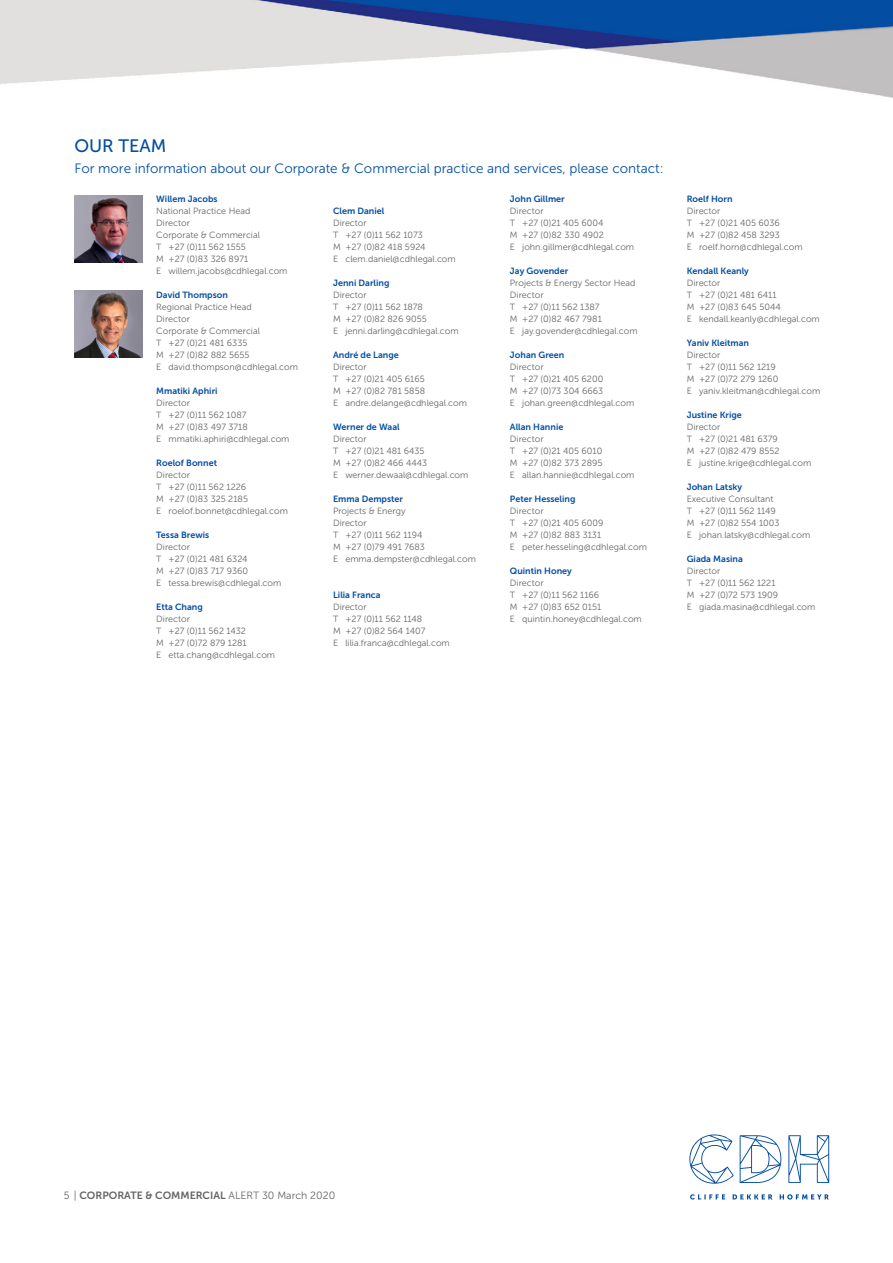
<style>
.page{position:relative;width:893px;height:1263px;background:#fff}
.page>*{position:absolute;margin:0;border:0;box-sizing:border-box;transform-origin:0 0}
.t1{font:18px "Museo Sans 500";color:#034ea2}
.t2{font:13.5px "Museo Sans 300";color:#034ea2}
.t3{font:10.5px "Museo Sans 700";color:#636466}
.t4{font:9px/12px "Museo Sans 300";color:#636466}
.t5{font:9px "Museo Sans 700";color:#034ea2}
.s1{font-family:"Museo Sans 300"}
</style>
<div class="page">
<img style="left:0;top:0;width:893px;height:98px">
<svg style="left:690px;top:1194px;width:139px;height:5px"></svg>
<svg style="left:689px;top:1134px;width:45px;height:50px"></svg>
<svg style="left:740px;top:1135px;width:41px;height:48px"></svg>
<svg style="left:788px;top:1135px;width:41px;height:48px"></svg>
<img style="left:74px;top:195px;width:69px;height:68px">
<img style="left:74px;top:290px;width:69px;height:68px">
<h1 class="t1" style="left:74px;top:136px;width:93px">OUR TEAM</h1>
<h2 class="t2" style="left:74px;top:161px;width:591px">For more information about our Corporate &amp; Commercial practice and services, please contact:</h2>
<p class="t5" style="left:156px;top:194px;width:63px">Willem Jacobs</p>
<p class="t4" style="left:156px;top:205px;width:133px">National Practice Head<br>Director<br>Corporate &amp; Commercial<br>T +27 (0)11 562 1555<br>M +27 (0)83 326 8971<br>E willem.jacobs@cdhlegal.com</p>
<p class="t5" style="left:156px;top:290px;width:73px">David Thompson</p>
<p class="t4" style="left:156px;top:301px;width:143px">Regional Practice Head<br>Director<br>Corporate &amp; Commercial<br>T +27 (0)21 481 6335<br>M +27 (0)82 882 5655<br>E david.thompson@cdhlegal.com</p>
<p class="t5" style="left:156px;top:386px;width:63px">Mmatiki Aphiri</p>
<p class="t4" style="left:156px;top:397px;width:135px">Director<br>T +27 (0)11 562 1087<br>M +27 (0)83 497 3718<br>E mmatiki.aphiri@cdhlegal.com</p>
<p class="t5" style="left:156px;top:458px;width:62px">Roelof Bonnet</p>
<p class="t4" style="left:156px;top:469px;width:133px">Director<br>T +27 (0)11 562 1226<br>M +27 (0)83 325 2185<br>E roelof.bonnet@cdhlegal.com</p>
<p class="t5" style="left:156px;top:530px;width:54px">Tessa Brewis</p>
<p class="t4" style="left:156px;top:541px;width:127px">Director<br>T +27 (0)21 481 6324<br>M +27 (0)83 717 9360<br>E tessa.brewis@cdhlegal.com</p>
<p class="t5" style="left:156px;top:602px;width:48px">Etta Chang</p>
<p class="t4" style="left:156px;top:613px;width:120px">Director<br>T +27 (0)11 562 1432<br>M +27 (0)72 879 1281<br>E etta.chang@cdhlegal.com</p>
<p class="t5" style="left:510px;top:194px;width:56px">John Gillmer</p>
<p class="t4" style="left:510px;top:205px;width:126px">Director<br>T +27 (0)21 405 6004<br>M +27 (0)82 330 4902<br>E john.gillmer@cdhlegal.com</p>
<p class="t5" style="left:510px;top:266px;width:60px">Jay Govender</p>
<p class="t4" style="left:510px;top:277px;width:129px">Projects &amp; Energy Sector Head<br>Director<br>T +27 (0)11 562 1387<br>M +27 (0)82 467 7981<br>E jay.govender@cdhlegal.com</p>
<p class="t5" style="left:510px;top:350px;width:56px">Johan Green</p>
<p class="t4" style="left:510px;top:361px;width:126px">Director<br>T +27 (0)21 405 6200<br>M +27 (0)73 304 6663<br>E johan.green@cdhlegal.com</p>
<p class="t5" style="left:510px;top:422px;width:55px">Allan Hannie</p>
<p class="t4" style="left:510px;top:433px;width:126px">Director<br>T +27 (0)21 405 6010<br>M +27 (0)82 373 2895<br>E allan.hannie@cdhlegal.com</p>
<p class="t5" style="left:510px;top:494px;width:67px">Peter Hesseling</p>
<p class="t4" style="left:510px;top:505px;width:139px">Director<br>T +27 (0)21 405 6009<br>M +27 (0)82 883 3131<br>E peter.hesseling@cdhlegal.com</p>
<p class="t5" style="left:510px;top:566px;width:64px">Quintin Honey</p>
<p class="t4" style="left:510px;top:577px;width:133px">Director<br>T +27 (0)11 562 1166<br>M +27 (0)83 652 0151<br>E quintin.honey@cdhlegal.com</p>
<p class="t5" style="left:333px;top:206px;width:53px">Clem Daniel</p>
<p class="t4" style="left:333px;top:217px;width:124px">Director<br>T +27 (0)11 562 1073<br>M +27 (0)82 418 5924<br>E clem.daniel@cdhlegal.com</p>
<p class="t5" style="left:333px;top:278px;width:58px">Jenni Darling</p>
<p class="t4" style="left:333px;top:289px;width:127px">Director<br>T +27 (0)11 562 1878<br>M +27 (0)82 826 9055<br>E jenni.darling@cdhlegal.com</p>
<p class="t5" style="left:333px;top:350px;width:67px">André de Lange</p>
<p class="t4" style="left:333px;top:361px;width:135px">Director<br>T +27 (0)21 405 6165<br>M +27 (0)82 781 5858<br>E andre.delange@cdhlegal.com</p>
<p class="t5" style="left:333px;top:422px;width:68px">Werner de Waal</p>
<p class="t4" style="left:333px;top:433px;width:137px">Director<br>T +27 (0)21 481 6435<br>M +27 (0)82 466 4443<br>E werner.dewaal@cdhlegal.com</p>
<p class="t5" style="left:333px;top:494px;width:71px">Emma Dempster</p>
<p class="t4" style="left:333px;top:505px;width:144px">Projects &amp; Energy<br>Director<br>T +27 (0)11 562 1194<br>M +27 (0)79 491 7683<br>E emma.dempster@cdhlegal.com</p>
<p class="t5" style="left:333px;top:590px;width:49px">Lilia Franca</p>
<p class="t4" style="left:333px;top:601px;width:118px">Director<br>T +27 (0)11 562 1148<br>M +27 (0)82 564 1407<br>E lilia.franca@cdhlegal.com</p>
<p class="t5" style="left:687px;top:194px;width:47px">Roelf Horn</p>
<p class="t4" style="left:687px;top:205px;width:117px">Director<br>T +27 (0)21 405 6036<br>M +27 (0)82 458 3293<br>E roelf.horn@cdhlegal.com</p>
<p class="t5" style="left:687px;top:266px;width:64px">Kendall Keanly</p>
<p class="t4" style="left:687px;top:277px;width:135px">Director<br>T +27 (0)21 481 6411<br>M +27 (0)83 645 5044<br>E kendall.keanly@cdhlegal.com</p>
<p class="t5" style="left:687px;top:338px;width:64px">Yaniv Kleitman</p>
<p class="t4" style="left:687px;top:349px;width:135px">Director<br>T +27 (0)11 562 1219<br>M +27 (0)72 279 1260<br>E yaniv.kleitman@cdhlegal.com</p>
<p class="t5" style="left:687px;top:410px;width:57px">Justine Krige</p>
<p class="t4" style="left:687px;top:421px;width:126px">Director<br>T +27 (0)21 481 6379<br>M +27 (0)82 479 8552<br>E justine.krige@cdhlegal.com</p>
<p class="t5" style="left:687px;top:482px;width:57px">Johan Latsky</p>
<p class="t4" style="left:687px;top:493px;width:125px">Executive Consultant<br>T +27 (0)11 562 1149<br>M +27 (0)82 554 1003<br>E johan.latsky@cdhlegal.com</p>
<p class="t5" style="left:687px;top:554px;width:58px">Giada Masina</p>
<p class="t4" style="left:687px;top:565px;width:130px">Director<br>T +27 (0)11 562 1221<br>M +27 (0)72 573 1909<br>E giada.masina@cdhlegal.com</p>
<p class="t3" style="left:64px;top:1190px;width:273px"><span class="s1">5 |</span> CORPORATE &amp; COMMERCIAL <span class="s1">ALERT 30 March 2020</span></p>
</div>
